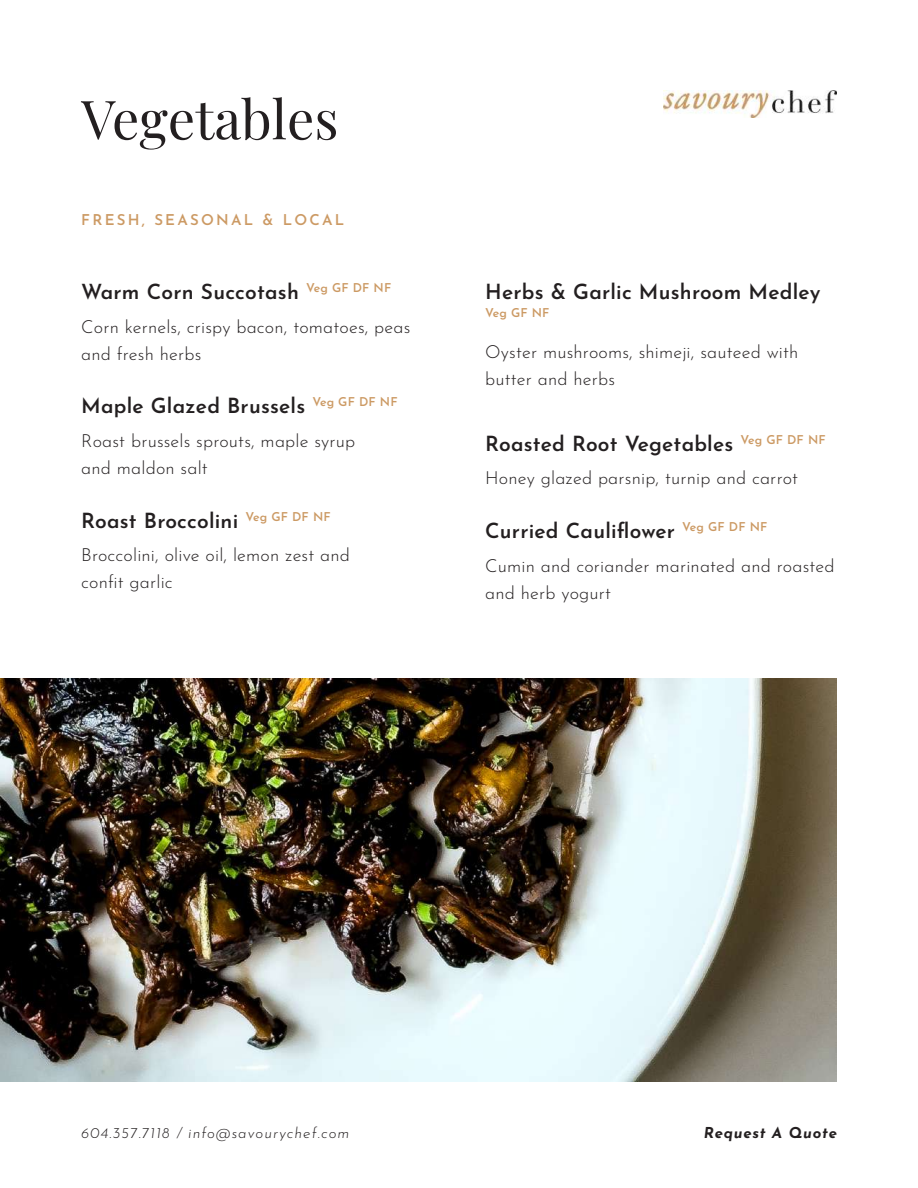
<style>
.page{position:relative;width:918px;height:1188px;background:#fff}
.page>*{position:absolute;margin:0;border:0;box-sizing:border-box;transform-origin:0 0}
.t1{font:54px "Playfair Display";color:#231f20}
.t2{font:600 21px "Josefin Sans";letter-spacing:.01em;color:#231f20}
.t3{font:300 18px/27px "Josefin Sans";letter-spacing:.01em;color:#231f20}
.t4{font:italic 300 15px "Josefin Sans";letter-spacing:.07em;color:#231f20}
.t5{font:600 15px "Josefin Sans";letter-spacing:.15em;color:#cc9a64}
.t6{font:italic 700 15px "Josefin Sans";letter-spacing:.05em;color:#231f20}
.t7{font:600 12.3px "Josefin Sans";letter-spacing:.01em;color:#cc9a64}
</style>
<div class="page">
<img style="left:663px;top:90px;width:174px;height:28px">
<img style="left:0;top:678px;width:837px;height:404px">
<h1 class="t1" style="left:81px;top:77px;width:259px">Vegetables</h1>
<p class="t5" style="left:81px;top:207px;width:264px">FRESH, SEASONAL &amp; LOCAL</p>
<p class="t2" style="left:81px;top:274px;width:312px">Warm Corn Succotash <sup>Veg</sup> <sup>GF</sup> <sup>DF</sup> <sup>NF</sup></p>
<p class="t3" style="left:81px;top:311px;width:331px">Corn kernels, crispy bacon, tomatoes, peas and fresh herbs</p>
<p class="t2" style="left:81px;top:388px;width:318px">Maple Glazed Brussels <sup>Veg</sup> <sup>GF</sup> <sup>DF</sup> <sup>NF</sup></p>
<p class="t3" style="left:81px;top:426px;width:276px">Roast brussels sprouts, maple syrup and maldon salt</p>
<p class="t2" style="left:81px;top:502px;width:251px">Roast Broccolini <sup>Veg</sup> <sup>GF</sup> <sup>DF</sup> <sup>NF</sup></p>
<p class="t3" style="left:81px;top:540px;width:270px">Broccolini, olive oil, lemon zest and confit garlic</p>
<p class="t2" style="left:485px;top:274px;width:337px">Herbs &amp; Garlic Mushroom Medley</p>
<p class="t7" style="left:485px;top:302px;width:66px">Veg GF NF</p>
<p class="t3" style="left:485px;top:336px;width:315px">Oyster mushrooms, shimeji, sauteed with butter and herbs</p>
<p class="t2" style="left:485px;top:425px;width:342px">Roasted Root Vegetables <sup>Veg</sup> <sup>GF</sup> <sup>DF</sup> <sup>NF</sup></p>
<p class="t3" style="left:485px;top:463px;width:314px">Honey glazed parsnip, turnip and carrot</p>
<p class="t2" style="left:485px;top:513px;width:284px">Curried Cauliflower <sup>Veg</sup> <sup>GF</sup> <sup>DF</sup> <sup>NF</sup></p>
<p class="t3" style="left:485px;top:550px;width:351px">Cumin and coriander marinated and roasted and herb yogurt</p>
<p class="t4" style="left:81px;top:1120px;width:270px">604.357.7118 / info@savourychef.com</p>
<p class="t6" style="left:704px;top:1120px;width:135px">Request A Quote</p>
</div>
